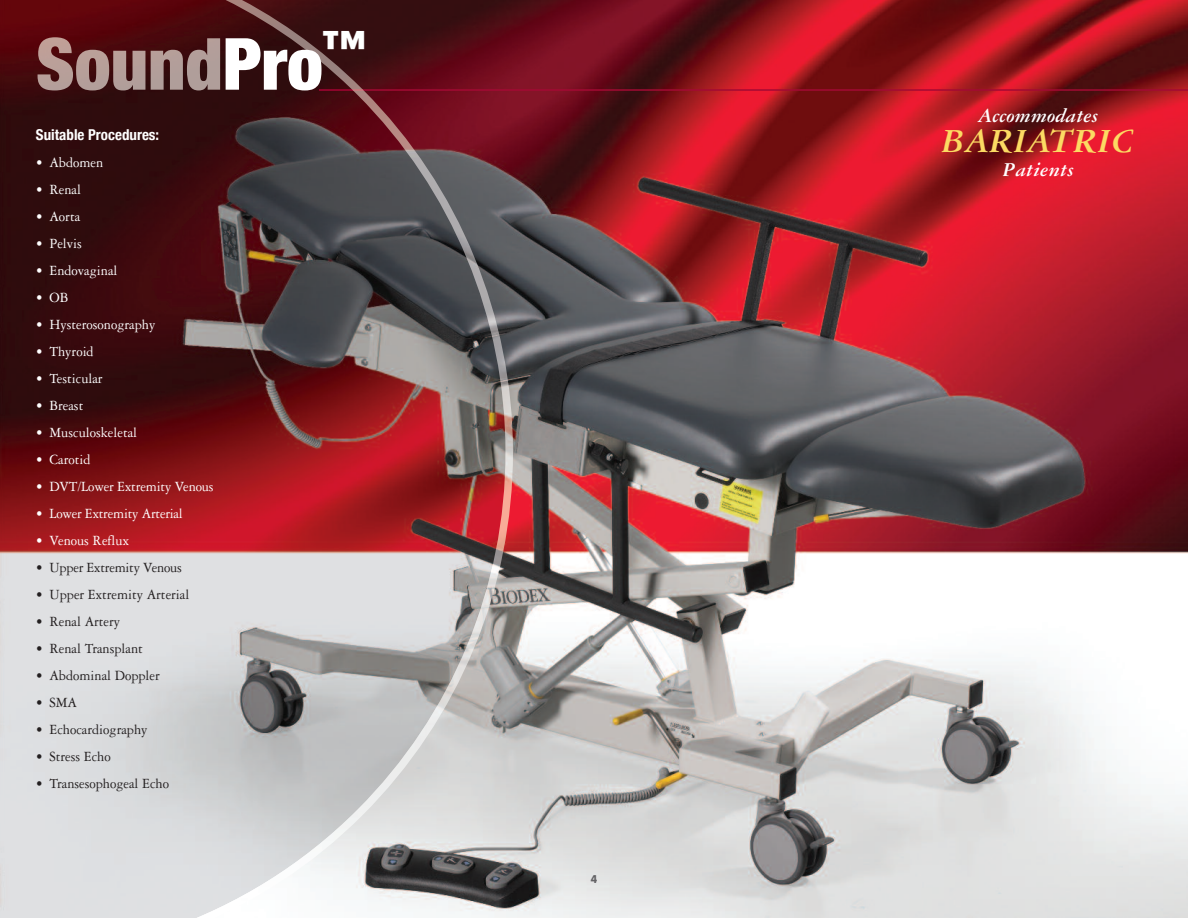
<style>
.page{position:relative;width:1188px;height:918px;background:#fff}
.page>*{position:absolute;margin:0;border:0;box-sizing:border-box;transform-origin:0 0}
.t1{font:900 condensed 72px "Helvetica Neue";color:#fff}
.t2{font:italic 700 36px "Garamond Three";color:#fcda63}
.t3{font:italic 700 21px "Garamond Three";color:#fff}
.t4{font:15px "Garamond Three";color:#fff;scale:.95 1}
.t5{font:15px "Garamond Three";color:#231f20;scale:.95 1}
.t6{font:700 condensed 15px "Helvetica Neue";color:#fff}
.t7{font:700 10.5px "Futura Com";color:#636366;scale:.9 1}
</style>
<div class="page">
<img style="left:505px;top:0;width:683px;height:918px">
<hr style="left:319px;top:89px;width:869px;height:2px;background:#a30a34">
<img style="left:222px;top:0;width:283px;height:91px">
<svg style="left:0;top:0;width:222px;height:918px;background:#876365"></svg>
<img style="left:226px;top:0;width:136px;height:89px">
<img style="left:196px;top:91px;width:317px;height:827px">
<svg style="left:319px;top:89px;width:45px;height:2px"></svg>
<img style="left:38px;top:37px;width:182px;height:53px">
<h1 class="t1" style="left:223px;top:20px;width:145px">Pro<sup>™</sup></h1>
<p class="t6" style="left:36px;top:125px;width:125px">Suitable Procedures:</p>
<p class="t4" style="left:36px;top:157px;width:72px">• Abdomen</p>
<p class="t4" style="left:36px;top:184px;width:49px">• Renal</p>
<p class="t4" style="left:36px;top:211px;width:48px">• Aorta</p>
<p class="t4" style="left:36px;top:238px;width:50px">• Pelvis</p>
<p class="t4" style="left:36px;top:265px;width:87px">• Endovaginal</p>
<p class="t4" style="left:36px;top:292px;width:36px">• OB</p>
<p class="t4" style="left:36px;top:319px;width:127px">• Hysterosonography</p>
<p class="t4" style="left:36px;top:346px;width:62px">• Thyroid</p>
<p class="t4" style="left:36px;top:373px;width:72px">• Testicular</p>
<p class="t4" style="left:36px;top:400px;width:51px">• Breast</p>
<p class="t4" style="left:36px;top:427px;width:108px">• Musculoskeletal</p>
<p class="t4" style="left:36px;top:454px;width:59px">• Carotid</p>
<p class="t4" style="left:36px;top:481px;width:188px">• DVT/Lower Extremity Venous</p>
<p class="t4" style="left:36px;top:508px;width:156px">• Lower Extremity Arterial</p>
<p class="t4" style="left:36px;top:535px;width:99px">• Venous Reflux</p>
<p class="t5" style="left:36px;top:562px;width:155px">• Upper Extremity Venous</p>
<p class="t5" style="left:36px;top:589px;width:163px">• Upper Extremity Arterial</p>
<p class="t5" style="left:36px;top:616px;width:90px">• Renal Artery</p>
<p class="t5" style="left:36px;top:643px;width:114px">• Renal Transplant</p>
<p class="t5" style="left:36px;top:670px;width:132px">• Abdominal Doppler</p>
<p class="t5" style="left:36px;top:697px;width:45px">• SMA</p>
<p class="t5" style="left:36px;top:724px;width:119px">• Echocardiography</p>
<p class="t5" style="left:36px;top:751px;width:80px">• Stress Echo</p>
<p class="t5" style="left:36px;top:778px;width:142px">• Transesophogeal Echo</p>
<p class="t7" style="left:591px;top:874px;width:9px">4</p>
<h3 class="t3" style="left:978px;top:108px;width:122px">Accommodates</h3>
<h2 class="t2" style="left:941px;top:128px;width:196px">BARIATRIC</h2>
<h3 class="t3" style="left:1003px;top:162px;width:73px">Patients</h3>
</div>
